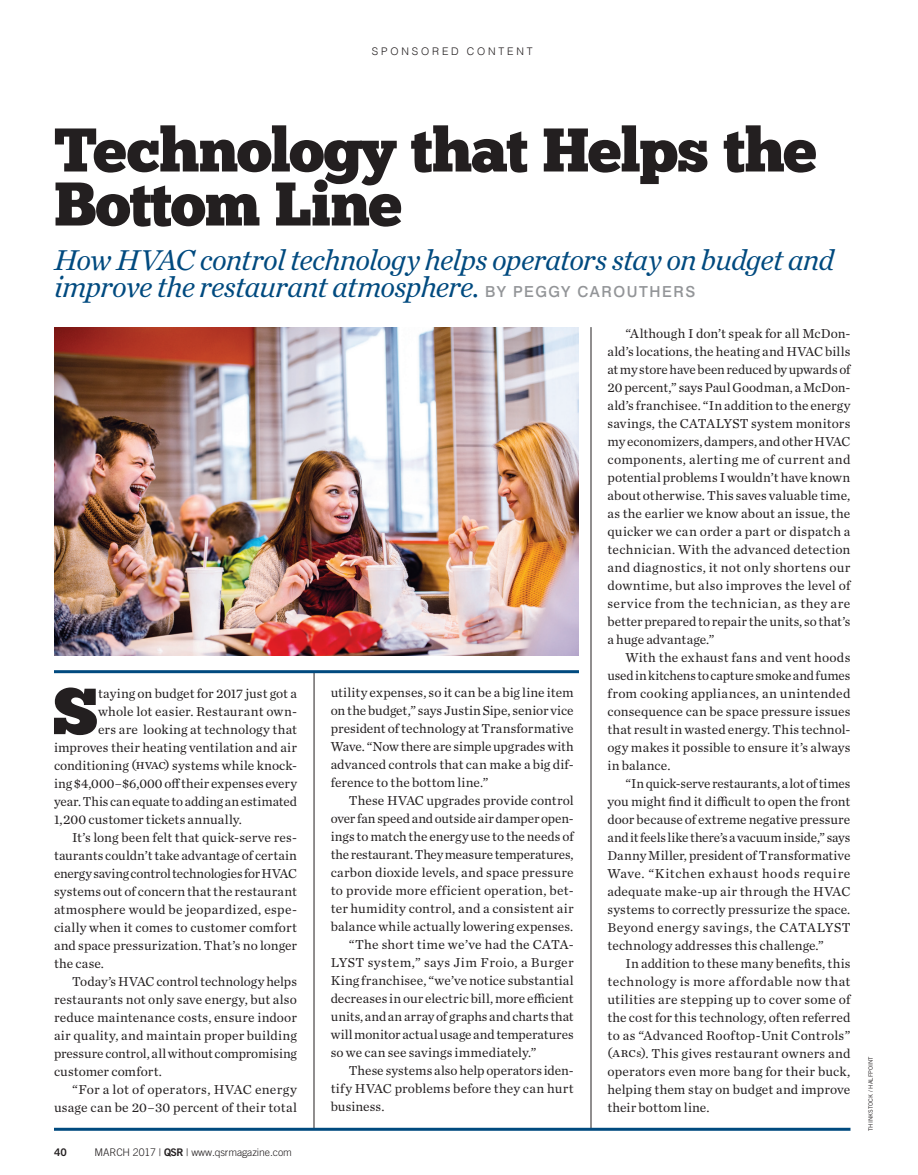
<style>
.page{position:relative;width:918px;height:1175px;background:#fff}
.page>*{position:absolute;margin:0;border:0;box-sizing:border-box;transform-origin:0 0}
.BODY_Chron_first{font:64.95px "Chunk Five";color:#231f20}
.CUSTCONTNT_Head{font:61.5px/54px "Chunk Five";letter-spacing:-.02em;color:#231f20}
.CUSTCNTNT_SUBHEAD{font:italic 30px/27px "Chronicle Text G1";letter-spacing:-.025em;color:#004a7f}
.BODY___Chron_9_12{font:13.5px/18px "Chronicle Text G1";letter-spacing:.005em;color:#231f20;text-align:justify}
.BODY_Chron_first-2{font:13.5px "Chronicle Text G1";color:#231f20}
.t1{font:300 10.5px "Trade Gothic";letter-spacing:-.01em;color:#231f20}
.wonder_women_sidebar{font:300 10.5px "Helvetica";letter-spacing:.275em;color:#231f20}
.t2{font:10.5px "Trade Gothic Bold Two";color:#231f20}
.CREDITS___4_pt_text{font:6px "Trade Gothic";letter-spacing:.01em;color:#231f20}
.s1{font-family:"Halvett";font-weight:500;font-style:normal;font-size:15px;color:#939598}
.s2{font-family:"Trade Gothic Bold Two";font-weight:400}
.s3{font-size:12px}
</style>
<div class="page">
<hr style="left:591px;top:327px;width:1px;height:802px;background:#231f20">
<img style="left:54px;top:327px;width:525px;height:328px">
<hr style="left:314px;top:671px;width:1px;height:458px;background:#231f20">
<hr style="left:54px;top:670px;width:525px;height:3px;background:#004a7f">
<hr style="left:54px;top:1127px;width:796px;height:3px;background:#004a7f">
<p class="wonder_women_sidebar" style="left:372px;top:42px;width:162px">SPONSORED CONTENT</p>
<p class="CUSTCONTNT_Head" style="left:54px;top:126px;width:764px">Technology that Helps the<br>Bottom Line</p>
<p class="CUSTCNTNT_SUBHEAD" style="left:54px;top:245px;width:782px">How HVAC control technology helps operators stay on budget and improve the restaurant atmosphere. <span class="s1">BY PEGGY CAROUTHERS</span></p>
<p class="BODY_Chron_first" style="left:52px;top:681px;width:48px">S</p>
<p class="BODY_Chron_first-2" style="left:98px;top:683px;width:200px">taying on budget for 2017 just got a</p>
<p class="BODY_Chron_first-2" style="left:98px;top:701px;width:200px">whole lot easier. Restaurant own-</p>
<p class="BODY_Chron_first-2" style="left:98px;top:719px;width:200px">ers are looking at technology that</p>
<p class="BODY_Chron_first-2" style="left:54px;top:737px;width:244px">improves their heating ventilation and air</p>
<p class="BODY_Chron_first-2" style="left:54px;top:755px;width:245px">conditioning (hvac) systems while knock-</p>
<p class="BODY_Chron_first-2" style="left:54px;top:773px;width:244px">ing $4,000–$6,000 off their expenses every</p>
<p class="BODY_Chron_first-2" style="left:54px;top:791px;width:245px">year. This can equate to adding an estimated</p>
<p class="BODY_Chron_first-2" style="left:54px;top:809px;width:190px">1,200 customer tickets annually.</p>
<p class="BODY___Chron_9_12" style="left:54px;top:828px;width:245px;text-indent:18px">It’s long been felt that quick-serve res&shy;taurants couldn’t take advantage of certain energy saving control technologies for HVAC systems out of concern that the restaurant atmosphere would be jeopardized, espe&shy;cially when it comes to customer comfort and space pressurization. That’s no longer the case.</p>
<p class="BODY___Chron_9_12" style="left:54px;top:972px;width:244px;text-indent:18px">Today’s HVAC control technology helps restaurants not only save energy, but also reduce maintenance costs, ensure indoor air quality, and maintain proper building pressure control, all without compromising customer comfort.</p>
<p class="BODY___Chron_9_12" style="left:54px;top:1080px;width:245px;text-align:right">“For a lot of operators, HVAC energy usage can be 20–30 percent of their total</p>
<p class="t2" style="left:54px;top:1145px;width:14px">40</p>
<p class="t1" style="left:94px;top:1145px;width:199px">MARCH 2017 | <span class="s2">QSR</span> | www.qsrmagazine.com</p>
<p class="BODY___Chron_9_12" style="left:331px;top:682px;width:245px">utility expenses, so it can be a big line item on the budget,” says Justin Sipe, senior vice president of technology at Transformative Wave. “Now there are simple upgrades with advanced controls that can make a big dif&shy;ference to the bottom line.”</p>
<p class="BODY___Chron_9_12" style="left:331px;top:790px;width:245px;text-indent:18px">These HVAC upgrades provide control over fan speed and outside air damper open&shy;ings to match the energy use to the needs of the restaurant. They measure temperatures, carbon dioxide levels, and space pressure to provide more efficient operation, bet&shy;ter humidity control, and a consistent air balance while actually lowering expenses.</p>
<p class="BODY___Chron_9_12" style="left:331px;top:934px;width:245px;text-indent:18px">“The short time we’ve had the CATA-LYST system,” says Jim Froio, a Burger King franchisee, “we’ve notice substantial decreases in our electric bill, more efficient units, and an array of graphs and charts that will monitor actual usage and temperatures so we can see savings immediately.”</p>
<p class="BODY___Chron_9_12" style="left:331px;top:1060px;width:245px;text-indent:18px">These systems also help operators iden&shy;tify HVAC problems before they can hurt business.</p>
<p class="BODY___Chron_9_12" style="left:608px;top:324px;width:245px;text-indent:18px">“Although I don’t speak for all McDon&shy;ald’s locations, the heating and HVAC bills at my store have been reduced by upwards of 20 percent,” says Paul Goodman, a McDon&shy;ald’s franchisee. “In addition to the energy savings, the CATALYST system monitors my economizers, dampers, and other HVAC components, alerting me of current and potential problems I wouldn’t have known about otherwise. This saves valuable time, as the earlier we know about an issue, the quicker we can order a part or dispatch a technician. With the advanced detection and diagnostics, it not only shortens our downtime, but also improves the level of service from the technician, as they are better prepared to repair the units, so that’s a huge advantage.”</p>
<p class="BODY___Chron_9_12" style="left:608px;top:648px;width:245px;text-indent:18px">With the exhaust fans and vent hoods used in kitchens to capture smoke and fumes from cooking appliances, an unintended consequence can be space pressure issues that result in wasted energy. This technol&shy;ogy makes it possible to ensure it’s always in balance.</p>
<p class="BODY___Chron_9_12" style="left:608px;top:774px;width:245px;text-indent:18px">“In quick-serve restaurants, a lot of times you might find it difficult to open the front door because of extreme negative pressure and it feels like there’s a vacuum inside,” says Danny Miller, president of Transformative Wave. “Kitchen exhaust hoods require adequate make-up air through the HVAC systems to correctly pressurize the space.<br>Beyond energy savings, the CATALYST technology addresses this challenge.”</p>
<p class="BODY___Chron_9_12" style="left:608px;top:954px;width:245px;text-indent:18px">In addition to these many benefits, this technology is more affordable now that utilities are stepping up to cover some of the cost for this technology, often referred to as “Advanced Rooftop-Unit Controls” (arc<span class="s3">s</span>). This gives restaurant owners and operators even more bang for their buck, helping them stay on budget and improve their bottom line.</p>
<p class="CREDITS___4_pt_text" style="left:867px;top:1131px;width:76px;rotate:-90deg">THINKSTOCK / HALFPOINT</p>
</div>
